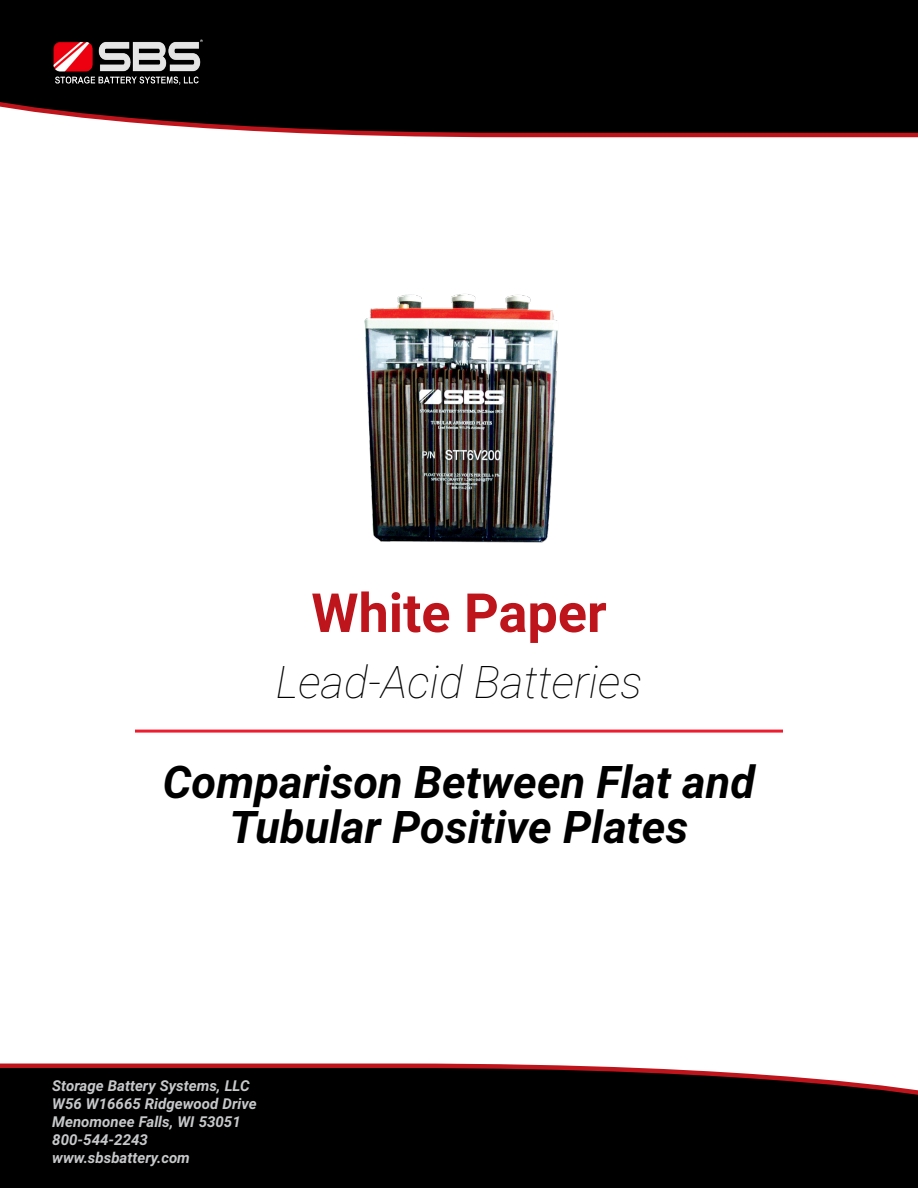
<style>
.page{position:relative;width:918px;height:1188px;background:#fff}
.page>*{position:absolute;margin:0;border:0;box-sizing:border-box;transform-origin:0 0}
.t1{font:700 54px "Roboto";color:#be141b}
.t2{font:italic 700 45px/45px "Roboto";color:#000;text-align:center}
.t3{font:italic 100 45px "Roboto";color:#000}
.t4{font:italic 700 15px/18px "Roboto";color:#c7c8ca}
</style>
<div class="page">
<svg style="left:0;top:0;width:918px;height:138px;background:#171010"></svg>
<svg style="left:0;top:1063px;width:918px;height:125px;background:#110a0b"></svg>
<hr style="left:135px;top:730px;width:648px;height:3px;background:#ed1c2e">
<img style="left:364px;top:294px;width:194px;height:249px">
<h1 class="t1" style="left:311px;top:575px;width:297px">White Paper</h1>
<h2 class="t3" style="left:276px;top:650px;width:368px">Lead-Acid Batteries</h2>
<h2 class="t2" style="left:163px;top:758px;width:594px">Comparison Between Flat and<br>Tubular Positive Plates</h2>
<p class="t4" style="left:52px;top:1076px;width:206px">Storage Battery Systems, LLC<br>W56 W16665 Ridgewood Drive<br>Menomonee Falls, WI 53051<br>800-544-2243 www.sbsbattery.com</p>
</div>
